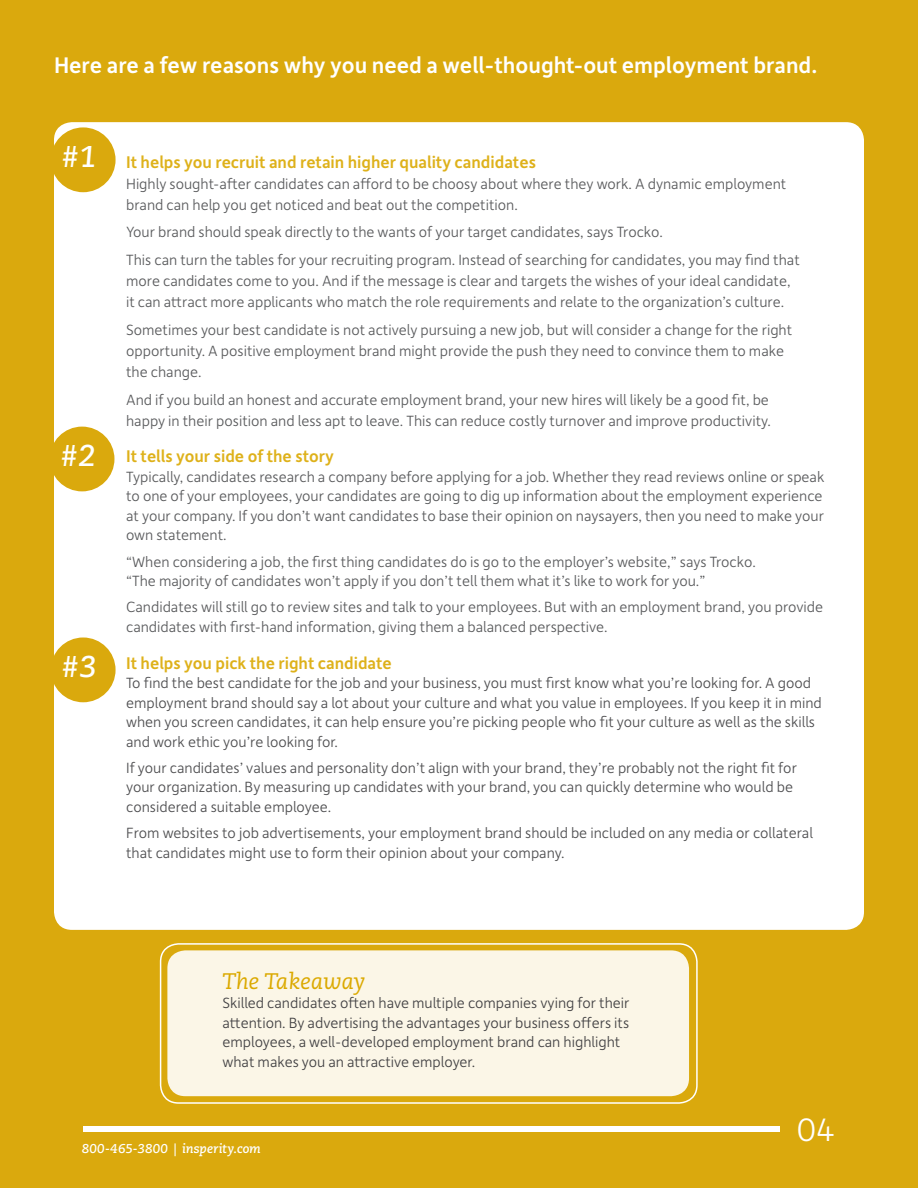
<style>
.page{position:relative;width:918px;height:1188px;background:#daa90d}
.page>*{position:absolute;margin:0;border:0;box-sizing:border-box;transform-origin:0 0}
.t1{font:300 34.5px "Depot New";color:#fff}
.t2{font:italic 700 30px "Caecilia LT Std";color:#fff}
.t3{font:500 24px "Depot New";color:#fff}
.t4{font:italic 22.5px "Caecilia LT Std";letter-spacing:-.01em;color:#dba900}
.t5{font:500 18px "Depot New";color:#deb11a}
.t6{font:300 15.75px/21px "Depot New";color:#58595b}
.t7{font:300 15.75px/19.5px "Depot New";color:#4d4d4f}
.t8{font:300 15.75px/19.5px "Depot New";color:#414042}
.t9{font:italic 700 12.75px "Caecilia LT Std";letter-spacing:.01em;color:#fff}
</style>
<div class="page">
<div style="left:54px;top:122px;width:810px;height:808px;background:#fff;border-radius:18px"></div>
<div style="left:83px;top:1127px;width:696px;height:5px;background:#fff"></div>
<div style="left:167px;top:950px;width:522px;height:146px;background:#fbf6e7;border-radius:18px"></div>
<div style="left:51px;top:127px;width:65px;height:65px;background:#daa90d;border-radius:50%"></div>
<div style="left:50px;top:427px;width:64px;height:64px;background:#daa90d;border-radius:50%"></div>
<div style="left:51px;top:638px;width:65px;height:64px;background:#daa90d;border-radius:50%"></div>
<div style="left:160px;top:943px;width:538px;height:161px;border:2px solid #fff;border-radius:18px"></div>
<h3 class="t3" style="left:54px;top:50px;width:765px">Here are a few reasons why you need a well-thought-out employment brand.</h3>
<h2 class="t2" style="left:62px;top:139px;width:37px">#1</h2>
<h2 class="t2" style="left:60px;top:438px;width:37px">#2</h2>
<h2 class="t2" style="left:62px;top:649px;width:37px">#3</h2>
<p class="t5" style="left:126px;top:150px;width:411px">It helps you recruit and retain higher quality candidates</p>
<p class="t6" style="left:126px;top:172px;width:662px">Highly sought-after candidates can afford to be choosy about where they work. A dynamic employment brand can help you get noticed and beat out the competition.</p>
<p class="t6" style="left:126px;top:218px;width:675px;line-height:27.8px">Your brand should speak directly to the wants of your target candidates, says Trocko.<br>This can turn the tables for your recruiting program. Instead of searching for candidates, you may find that</p>
<p class="t6" style="left:126px;top:270px;width:666px">more candidates come to you. And if the message is clear and targets the wishes of your ideal candidate, it can attract more applicants who match the role requirements and relate to the organization’s culture.</p>
<p class="t6" style="left:126px;top:319px;width:668px">Sometimes your best candidate is not actively pursuing a new job, but will consider a change for the right opportunity. A positive employment brand might provide the push they need to convince them to make the change.</p>
<p class="t6" style="left:126px;top:388px;width:646px">And if you build an honest and accurate employment brand, your new hires will likely be a good fit, be happy in their position and less apt to leave. This can reduce costly turnover and improve productivity.</p>
<p class="t5" style="left:126px;top:445px;width:209px">It tells your side of the story</p>
<p class="t6" style="left:126px;top:466px;width:700px;line-height:19.5px;text-align:justify">Typically, candidates research a company before applying for a job. Whether they read reviews online or speak to one of your employees, your candidates are going to dig up information about the employment experience at your company. If you don’t want candidates to base their opinion on naysayers, then you need to make your own statement.</p>
<p class="t6" style="left:126px;top:551px;width:631px;line-height:19.5px">“When considering a job, the first thing candidates do is go to the employer’s website,” says Trocko. “The majority of candidates won’t apply if you don’t tell them what it’s like to work for you.”</p>
<p class="t6" style="left:126px;top:597px;width:699px;line-height:19.5px">Candidates will still go to review sites and talk to your employees. But with an employment brand, you provide candidates with first-hand information, giving them a balanced perspective.</p>
<p class="t5" style="left:126px;top:651px;width:267px">It helps you pick the right candidate</p>
<p class="t7" style="left:126px;top:673px;width:697px">To find the best candidate for the job and your business, you must first know what you’re looking for. A good employment brand should say a lot about your culture and what you value in employees. If you keep it in mind when you screen candidates, it can help ensure you’re picking people who fit your culture as well as the skills and work ethic you’re looking for.</p>
<p class="t7" style="left:126px;top:757px;width:672px">If your candidates’ values and personality don’t align with your brand, they’re probably not the right fit for your organization. By measuring up candidates with your brand, you can quickly determine who would be considered a suitable employee.</p>
<p class="t7" style="left:126px;top:823px;width:688px">From websites to job advertisements, your employment brand should be included on any media or collateral that candidates might use to form their opinion about your company.</p>
<h3 class="t4" style="left:222px;top:968px;width:145px">The Takeaway</h3>
<p class="t8" style="left:222px;top:993px;width:409px">Skilled candidates often have multiple companies vying for their attention. By advertising the advantages your business offers its employees, a well-developed employment brand can highlight what makes you an attractive employer.</p>
<h1 class="t1" style="left:796px;top:1107px;width:40px">04</h1>
<p class="t9" style="left:82px;top:1141px;width:181px">800-465-3800 | insperity.com</p>
</div>
